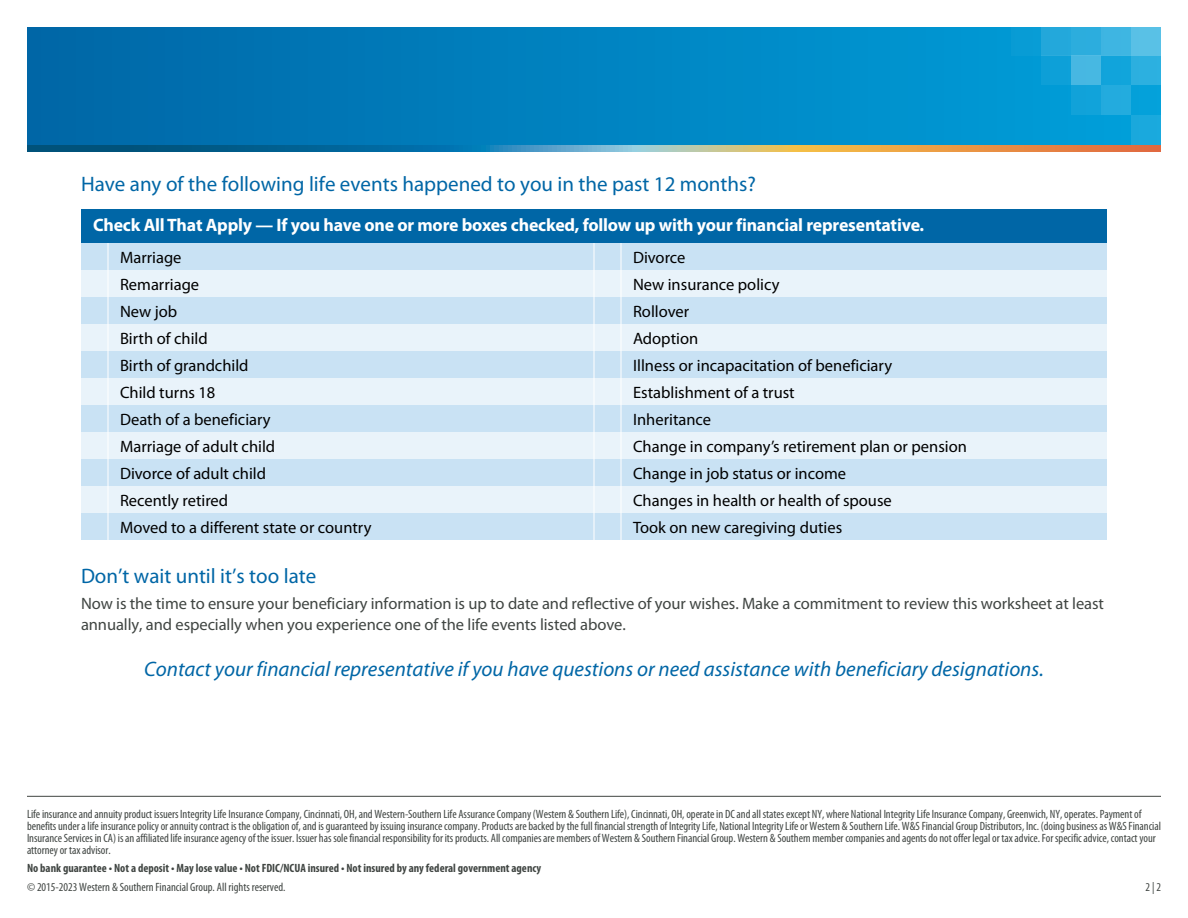
<style>
.page{position:relative;width:1188px;height:918px;background:#fff}
.page>*{position:absolute;margin:0;border:0;box-sizing:border-box;transform-origin:0 0}
.t1{font:italic 21px "Myriad Pro";color:#0066a6}
.t2{font:21px "Myriad Pro";color:#0066a6}
.t3{font:700 18px "Myriad Pro";letter-spacing:-.01em;color:#fff}
.t4{font:16.5px "Myriad Pro";color:#000}
.t5{font:16.5px/21px "Myriad Pro";letter-spacing:-.005em;color:#404542}
.t6{font:condensed 12px/12px "Myriad Pro";letter-spacing:-.005em;color:#404542}
.t7{font:700 condensed 12px "Myriad Pro";color:#404542}
</style>
<div class="page">
<div style="left:27px;top:27px;width:1134px;height:118px;background:linear-gradient(to right,#0066a6,#00a0db)"></div>
<div style="left:1131px;top:27px;width:30px;height:28px;background:#59c1e6"></div>
<div style="left:1101px;top:27px;width:30px;height:28px;background:#3eb5e2"></div>
<div style="left:1071px;top:27px;width:30px;height:28px;background:#2caddd"></div>
<div style="left:1041px;top:27px;width:30px;height:28px;background:#23a8db"></div>
<div style="left:1011px;top:27px;width:30px;height:28px;background:#089cd5"></div>
<div style="left:1131px;top:55px;width:30px;height:30px;background:#2cb0e0"></div>
<div style="left:1101px;top:55px;width:30px;height:30px;background:#11a4db"></div>
<div style="left:1071px;top:55px;width:30px;height:30px;background:#47b7e2"></div>
<div style="left:1041px;top:55px;width:30px;height:30px;background:#0da0d8"></div>
<div style="left:1131px;top:85px;width:30px;height:30px;background:#04a1da"></div>
<div style="left:1101px;top:85px;width:30px;height:30px;background:#23abde"></div>
<div style="left:1071px;top:85px;width:30px;height:30px;background:#11a2d9"></div>
<div style="left:1131px;top:115px;width:30px;height:30px;background:#1aa9dd"></div>
<svg style="left:27px;top:145px;width:1134px;height:7px"></svg>
<hr style="left:27px;top:796px;width:1134px;height:1px;background:#404542">
<div style="left:81px;top:209px;width:1026px;height:34px;background:#0066a6"></div>
<div style="left:81px;top:243px;width:1026px;height:297px;background:#c9e2f4"></div>
<svg style="left:81px;top:270px;width:1026px;height:243px;fill:#e9f3fa"></svg>
<svg style="left:108px;top:243px;width:1px;height:297px"></svg>
<svg style="left:594px;top:243px;width:1px;height:297px"></svg>
<svg style="left:621px;top:243px;width:1px;height:297px"></svg>
<h1 class="t2" style="left:81px;top:173px;width:677px">Have any of the following life events happened to you in the past 12 months?</h1>
<h2 class="t3" style="left:93px;top:215px;width:833px">Check All That Apply — If you have one or more boxes checked, follow up with your financial representative.</h2>
<h3 class="t4" style="left:120px;top:248px;width:63px">Marriage</h3>
<h3 class="t4" style="left:633px;top:248px;width:54px">Divorce</h3>
<h3 class="t4" style="left:120px;top:275px;width:81px">Remarriage</h3>
<h3 class="t4" style="left:633px;top:275px;width:148px">New insurance policy</h3>
<h3 class="t4" style="left:120px;top:302px;width:59px">New job</h3>
<h3 class="t4" style="left:633px;top:302px;width:58px">Rollover</h3>
<h3 class="t4" style="left:120px;top:329px;width:89px">Birth of child</h3>
<h3 class="t4" style="left:633px;top:329px;width:67px">Adoption</h3>
<h3 class="t4" style="left:120px;top:356px;width:130px">Birth of grandchild</h3>
<h3 class="t4" style="left:633px;top:356px;width:261px">Illness or incapacitation of beneficiary</h3>
<h3 class="t4" style="left:120px;top:383px;width:97px">Child turns 18</h3>
<h3 class="t4" style="left:633px;top:383px;width:163px">Establishment of a trust</h3>
<h3 class="t4" style="left:120px;top:410px;width:152px">Death of a beneficiary</h3>
<h3 class="t4" style="left:633px;top:410px;width:80px">Inheritance</h3>
<h3 class="t4" style="left:120px;top:437px;width:157px">Marriage of adult child</h3>
<h3 class="t4" style="left:633px;top:437px;width:335px">Change in company’s retirement plan or pension</h3>
<h3 class="t4" style="left:120px;top:464px;width:148px">Divorce of adult child</h3>
<h3 class="t4" style="left:633px;top:464px;width:215px">Change in job status or income</h3>
<h3 class="t4" style="left:120px;top:491px;width:110px">Recently retired</h3>
<h3 class="t4" style="left:633px;top:491px;width:260px">Changes in health or health of spouse</h3>
<h3 class="t4" style="left:120px;top:518px;width:253px">Moved to a different state or country</h3>
<h3 class="t4" style="left:633px;top:518px;width:211px">Took on new caregiving duties</h3>
<h1 class="t2" style="left:81px;top:564px;width:237px">Don’t wait until it’s too late</h1>
<h3 class="t5" style="left:81px;top:593px;width:1025px">Now is the time to ensure your beneficiary information is up to date and reflective of your wishes. Make a commitment to review this worksheet at least annually, and especially when you experience one of the life events listed above.</h3>
<h1 class="t1" style="left:144px;top:657px;width:901px">Contact your financial representative if you have questions or need assistance with beneficiary designations.</h1>
<p class="t6" style="left:27px;top:808px;width:1136px">Life insurance and annuity product issuers Integrity Life Insurance Company, Cincinnati, OH, and Western-Southern Life Assurance Company (Western &amp; Southern Life), Cincinnati, OH, operate in DC and all states except NY, where National Integrity Life Insurance Company, Greenwich, NY, operates. Payment of benefits under a life insurance policy or annuity contract is the obligation of, and is guaranteed by issuing insurance company. Products are backed by the full financial strength of Integrity Life, National Integrity Life or Western &amp; Southern Life. W&amp;S Financial Group Distributors, Inc. (doing business as W&amp;S Financial Insurance Services in CA) is an affiliated life insurance agency of the issuer. Issuer has sole financial responsibility for its products. All companies are members of Western &amp; Southern Financial Group. Western &amp; Southern member companies and agents do not offer legal or tax advice. For specific advice, contact your attorney or tax advisor.</p>
<p class="t7" style="left:27px;top:862px;width:516px">No bank guarantee • Not a deposit • May lose value • Not FDIC/NCUA insured • Not insured by any federal government agency</p>
<p class="t6" style="left:27px;top:881px;width:260px">© 2015-2023 Western &amp; Southern Financial Group. All rights reserved.</p>
<p class="t6" style="left:1146px;top:881px;width:17px">2 | 2</p>
</div>
